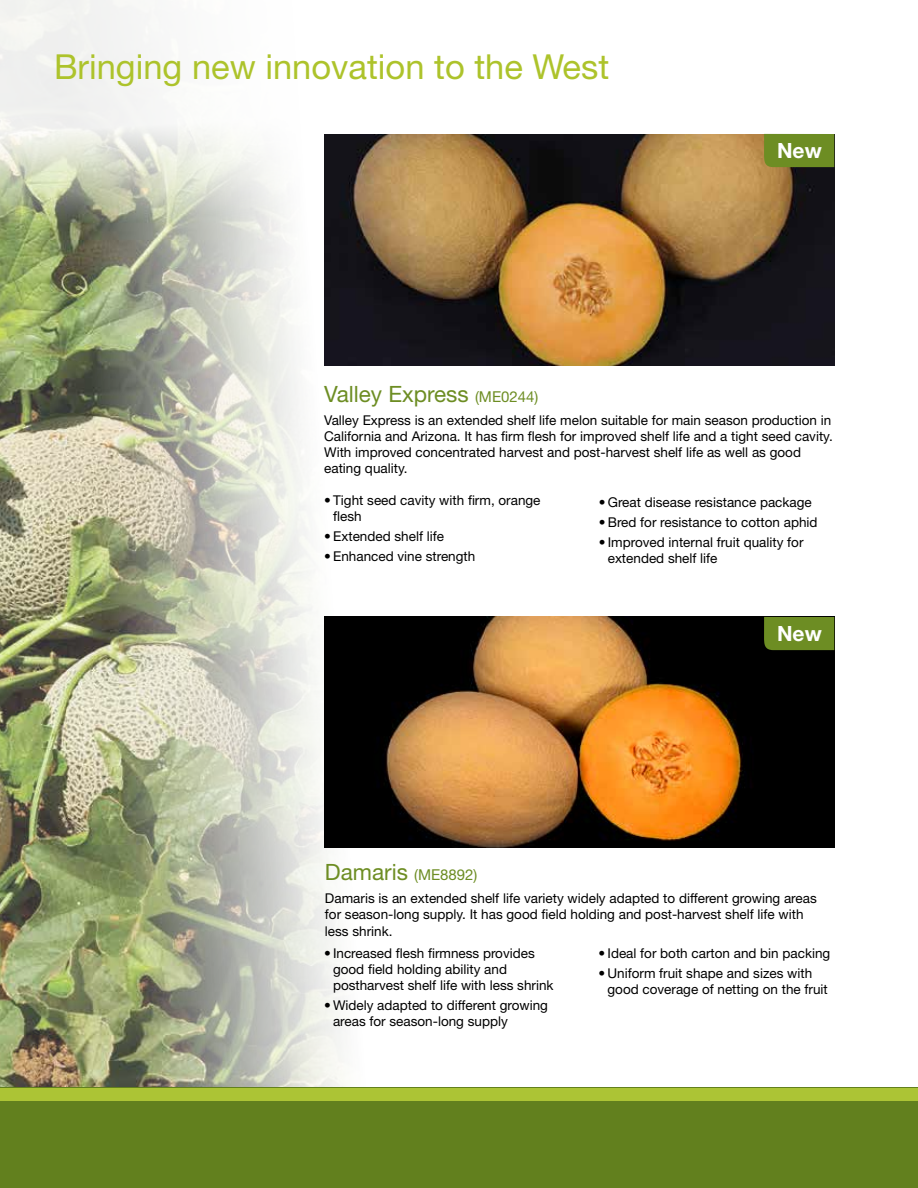
<style>
.page{position:relative;width:918px;height:1188px;background:#fff}
.page>*{position:absolute;margin:0;border:0;box-sizing:border-box;transform-origin:0 0}
.t1{font:34.5px "Helvetica Neue LT Std";color:#adc32b}
.t2{font:22.5px "Helvetica Neue LT Std";color:#6d8d23}
.t3{font:700 21px "Helvetica Neue LT Std";color:#fff}
.t4{font:15px "Helvetica Neue LT Pro";color:#6d8d23}
.t5{font:13.5px/16.2px "Helvetica Neue LT Std";color:#000}
.s1{font-family:"Helvetica Neue LT Pro";font-size:15px}
.s2{font-family:"Helvetica Neue LT Std";font-size:22.5px}
</style>
<div class="page">
<img style="left:0;top:301px;width:367px;height:787px">
<svg style="left:0;top:0;width:835px;height:301px"></svg>
<img style="left:324px;top:134px;width:510px;height:231px">
<img style="left:324px;top:617px;width:510px;height:231px">
<div style="left:764px;top:134px;width:70px;height:33px;background:#6d8d23"></div>
<div style="left:764px;top:617px;width:70px;height:33px;background:#6d8d23"></div>
<div style="left:0;top:1088px;width:918px;height:100px;background:#62801e"></div>
<div style="left:0;top:1088px;width:918px;height:12px;background:#acc435"></div>
<h1 class="t1" style="left:54px;top:46px;width:557px">Bringing new innovation to the West</h1>
<h3 class="t3" style="left:777px;top:138px;width:46px">New</h3>
<h2 class="t2" style="left:324px;top:380px;width:216px">Valley Express <span class="s1">(ME0244)</span></h2>
<p class="t5" style="left:324px;top:412px;width:510px">Valley Express is an extended shelf life melon suitable for main season production in California and Arizona. It has firm flesh for improved shelf life and a tight seed cavity.<br>With improved concentrated harvest and post-harvest shelf life as well as good eating quality.</p>
<p class="t5" style="left:333px;top:492px;width:209px;text-indent:-9px">• Tight seed cavity with firm, orange flesh</p>
<p class="t5" style="left:324px;top:528px;width:121px">• Extended shelf life</p>
<p class="t5" style="left:324px;top:548px;width:153px">• Enhanced vine strength</p>
<p class="t5" style="left:599px;top:494px;width:215px">• Great disease resistance package</p>
<p class="t5" style="left:599px;top:514px;width:220px">• Bred for resistance to cotton aphid</p>
<p class="t5" style="left:608px;top:534px;width:197px;text-indent:-9px">• Improved internal fruit quality for extended shelf life</p>
<h3 class="t3" style="left:777px;top:621px;width:46px">New</h3>
<p class="t4" style="left:325px;top:866px;width:154px"><span class="s2">Damaris</span> (ME8892)</p>
<p class="t5" style="left:325px;top:890px;width:493px">Damaris is an extended shelf life variety widely adapted to different growing areas for season-long supply. It has good field holding and post-harvest shelf life with less shrink.</p>
<p class="t5" style="left:333px;top:945px;width:222px;text-indent:-9px">• Increased flesh firmness provides good field holding ability and postharvest shelf life with less shrink</p>
<p class="t5" style="left:333px;top:997px;width:217px;text-indent:-9px">• Widely adapted to different growing areas for season-long supply</p>
<p class="t5" style="left:599px;top:945px;width:233px">• Ideal for both carton and bin packing</p>
<p class="t5" style="left:608px;top:965px;width:222px;text-indent:-9px">• Uniform fruit shape and sizes with good coverage of netting on the fruit</p>
</div>
